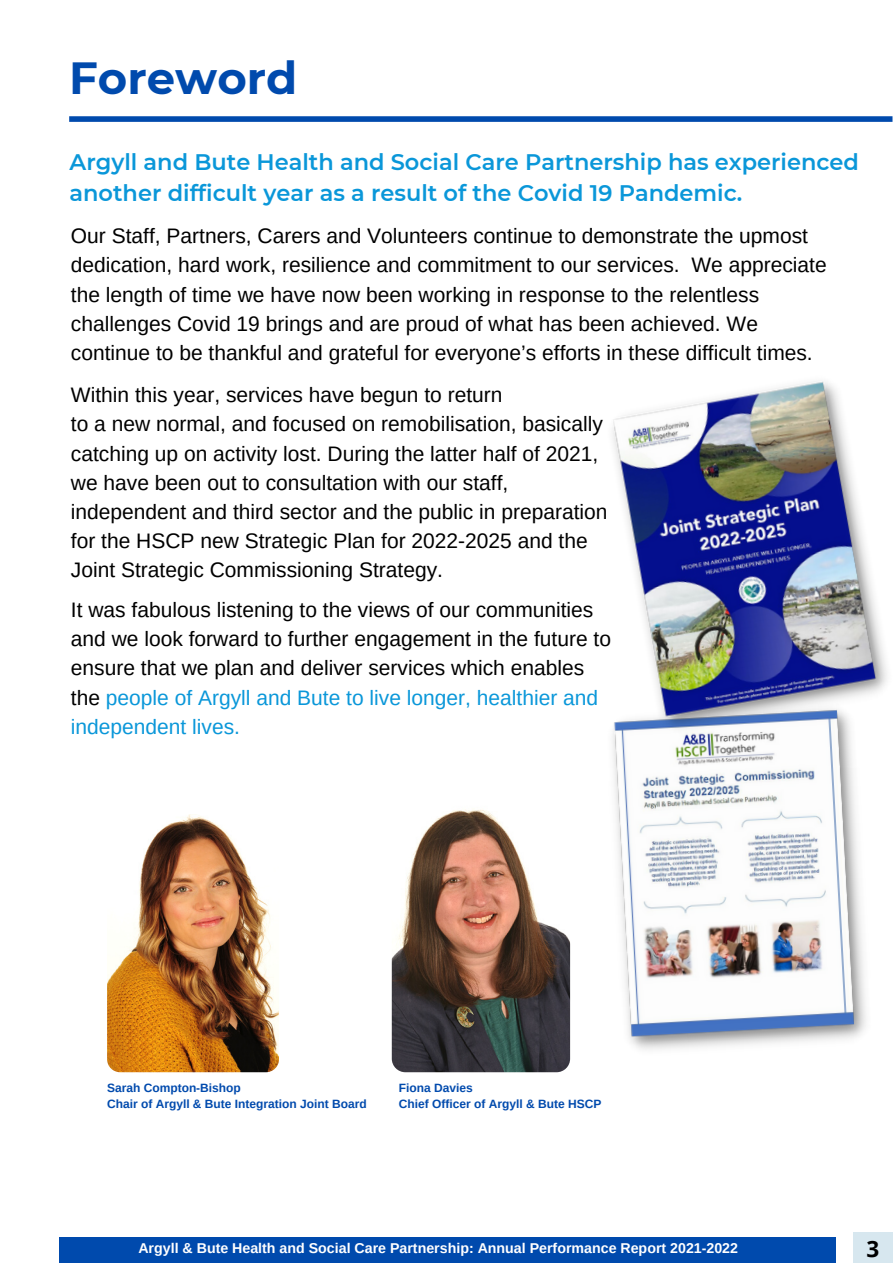
<style>
.page{position:relative;width:893px;height:1264px;background:#fff}
.page>*{position:absolute;margin:0;border:0;box-sizing:border-box;transform-origin:0 0}
.t1{font:700 45px "Montserrat";color:#004aad}
.t2{font:600 22.5px/31.5px "Montserrat";color:#0a97d9}
.t3{font:700 22.5px "Open Sans";color:#000}
.t4{font:21px/29.2px "Arimo";color:#000}
.t5{font:700 14.25px "Arimo";color:#fff}
.t6{font:700 12px/16px "Arimo";color:#004aad}
.s1{color:#0a97d9}
</style>
<div class="page">
<div style="left:853px;top:1232px;width:39px;height:30px;background:#d7e7ef"></div>
<img style="left:612px;top:743px;width:254px;height:307px">
<img style="left:612px;top:381px;width:275px;height:362px">
<div style="left:69px;top:116px;width:823px;height:6px;background:#004aad"></div>
<img style="left:392px;top:804px;width:178px;height:268px;border-radius:14px">
<img style="left:107px;top:814px;width:172px;height:258px;border-radius:13px">
<div style="left:59px;top:1237px;width:776px;height:25px;background:#004aad"></div>
<h1 class="t1" style="left:69px;top:50px;width:230px">Foreword</h1>
<p class="t2" style="left:70px;top:146px;width:791px">Argyll and Bute Health and Social Care Partnership has experienced another difficult year as a result of the Covid 19 Pandemic.</p>
<p class="t4" style="left:71px;top:221px;width:757px">Our Staff, Partners, Carers and Volunteers continue to demonstrate the upmost dedication, hard work, resilience and commitment to our services. We appreciate the length of time we have now been working in response to the relentless challenges Covid 19 brings and are proud of what has been achieved. We continue to be thankful and grateful for everyone’s efforts in these difficult times.</p>
<p class="t4" style="left:71px;top:380px;width:538px">Within this year, services have begun to return<br>to a new normal, and focused on remobilisation, basically catching up on activity lost. During the latter half of 2021, we have been out to consultation with our staff, independent and third sector and the public in preparation for the HSCP new Strategic Plan for 2022-2025 and the Joint Strategic Commissioning Strategy.</p>
<p class="t4" style="left:71px;top:595px;width:541px">It was fabulous listening to the views of our communities and we look forward to further engagement in the future to ensure that we plan and deliver services which enables the <span class="s1">people of Argyll and Bute to live longer, healthier and independent lives.</span></p>
<p class="t6" style="left:107px;top:1079px;width:261px">Sarah Compton-Bishop<br>Chair of Argyll &amp; Bute Integration Joint Board</p>
<p class="t6" style="left:399px;top:1079px;width:204px">Fiona Davies<br>Chief Officer of Argyll &amp; Bute HSCP</p>
<p class="t5" style="left:138px;top:1239px;width:601px">Argyll &amp; Bute Health and Social Care Partnership: Annual Performance Report 2021-2022</p>
<p class="t3" style="left:866px;top:1232px;width:14px">3</p>
</div>
